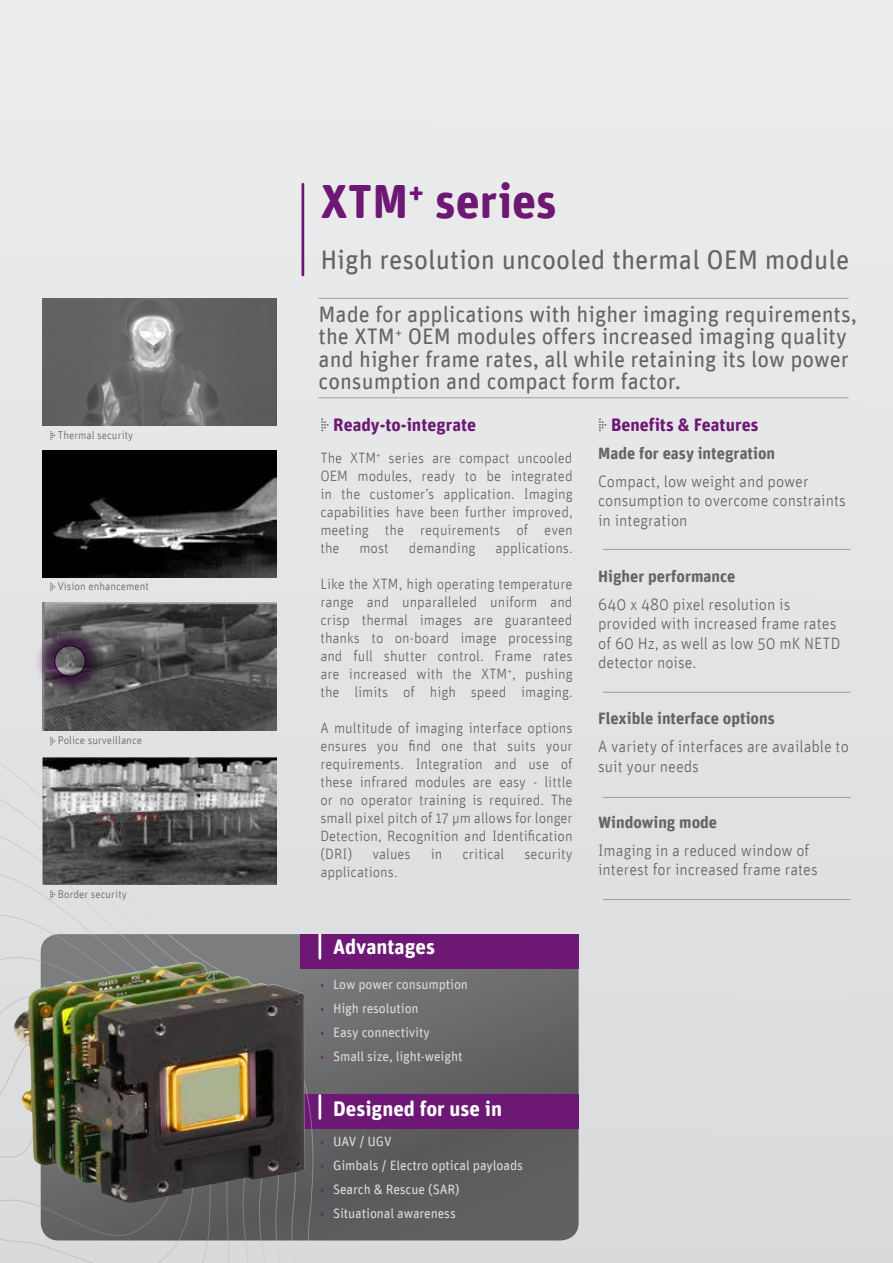
<style>
.page{position:relative;width:893px;height:1263px;background:#e5e6e7}
.page>*{position:absolute;margin:0;border:0;box-sizing:border-box;transform-origin:0 0}
.t1{font:700 48px "Unit Rounded";color:#6d1874}
.t2{font:27px "Unit Rounded";color:#646567}
.t3{font:22.5px/22.5px "Unit Rounded";color:#646567}
.t4{font:700 21px "Unit Rounded OT";color:#fff}
.t5{font:700 18px "Unit Rounded OT";color:#6d1874}
.t6{font:300 16.5px/19.5px "Unit Rounded";color:#646567}
.t7{font:700 16.5px "Unit Rounded";color:#646567}
.t8{font:300 15px/18px "Unit Rounded";color:#646567;text-align:justify}
.t9{font:13.5px "Unit Rounded";letter-spacing:-.01em;color:#d9dadb}
.t10{font:300 11.25px "Unit Rounded";color:#646567}
.s1{color:#646567}
.s2{font-size:10.5px;color:#6d1874}
</style>
<div class="page">
<svg style="left:41px;top:934px;width:538px;height:306px;background:#636265"></svg>
<div style="left:300px;top:934px;width:279px;height:34px;background:#6d1874"></div>
<div style="left:300px;top:1095px;width:279px;height:34px;background:#6d1874"></div>
<hr style="left:319px;top:398px;width:530px;height:1px;background:#9c9e9f">
<hr style="left:319px;top:298px;width:530px;height:1px;background:#9c9e9f">
<svg style="left:0;top:703px;width:351px;height:560px"></svg>
<hr style="left:319px;top:934px;width:2px;height:24px;background:#fff">
<hr style="left:603px;top:899px;width:247px;height:1px;background:#9c9e9f">
<hr style="left:603px;top:797px;width:247px;height:1px;background:#9c9e9f">
<hr style="left:603px;top:692px;width:247px;height:1px;background:#9c9e9f">
<hr style="left:603px;top:549px;width:247px;height:1px;background:#9c9e9f">
<img style="left:43px;top:757px;width:233px;height:128px">
<img style="left:43px;top:298px;width:233px;height:128px">
<img style="left:43px;top:450px;width:233px;height:128px">
<img style="left:43px;top:603px;width:233px;height:127px">
<svg style="left:50px;top:431px;width:5px;height:9px"></svg>
<svg style="left:50px;top:582px;width:5px;height:9px"></svg>
<svg style="left:50px;top:737px;width:5px;height:8px"></svg>
<svg style="left:50px;top:890px;width:5px;height:9px"></svg>
<img style="left:13px;top:962px;width:292px;height:241px">
<div style="left:34px;top:625px;width:72px;height:72px;background:#6d1874;opacity:.75"></div>
<svg style="left:55px;top:646px;width:30px;height:30px"></svg>
<div style="left:54px;top:645px;width:32px;height:32px;border:2px solid #6d1874;border-radius:50%"></div>
<hr style="left:301px;top:184px;width:3px;height:91px;background:#6d1874">
<p class="t10" style="left:58px;top:428px;width:77px">Thermal security</p>
<p class="t10" style="left:58px;top:580px;width:93px">Vision enhancement</p>
<p class="t10" style="left:58px;top:734px;width:86px">Police surveillance</p>
<p class="t10" style="left:58px;top:887px;width:71px">Border security</p>
<h1 class="t1" style="left:320px;top:172px;width:238px">XTM<sup>+</sup> series</h1>
<h2 class="t2" style="left:320px;top:244px;width:530px">High resolution uncooled thermal OEM module</h2>
<h3 class="t3" style="left:319px;top:302px;width:540px">Made for applications with higher imaging requirements, the XTM<sup>+</sup> OEM modules offers increased imaging quality and higher frame rates, all while retaining its low power consumption and compact form factor.</h3>
<p class="t5" style="left:320px;top:413px;width:157px"><span class="s1">▶</span> Ready-to-integrate</p>
<p class="t8" style="left:320px;top:449px;width:254px">The XTM<sup>+</sup> series are compact uncooled OEM modules, ready to be integrated in the customer’s application. Imaging capabilities have been further improved, meeting the requirements of even the</p>
<p class="t8" style="left:359px;top:539px;width:31px">most</p>
<p class="t8" style="left:409px;top:539px;width:68px">demanding</p>
<p class="t8" style="left:495px;top:539px;width:79px">applications.</p>
<p class="t8" style="left:320px;top:575px;width:254px">Like the XTM, high operating temperature range and unparalleled uniform and crisp thermal images are guaranteed thanks to on-board image processing and full shutter control. Frame rates are increased with the XTM<sup>+</sup>, pushing the limits of high speed imaging.</p>
<p class="t8" style="left:320px;top:719px;width:254px">A multitude of imaging interface options ensures you find one that suits your requirements. Integration and use of these infrared modules are easy - little or no operator training is required. The small pixel pitch of 17 µm allows for longer Detection, Recognition and Identification (DRI)</p>
<p class="t8" style="left:372px;top:845px;width:40px">values</p>
<p class="t8" style="left:431px;top:845px;width:13px">in</p>
<p class="t8" style="left:462px;top:845px;width:43px">critical</p>
<p class="t8" style="left:524px;top:845px;width:50px">security</p>
<p class="t8" style="left:320px;top:863px;width:79px">applications.</p>
<h3 class="t4" style="left:333px;top:934px;width:103px">Advantages</h3>
<p class="t9" style="left:320px;top:976px;width:149px"><span class="s2">•</span> Low power consumption</p>
<p class="t9" style="left:320px;top:1000px;width:100px"><span class="s2">•</span> High resolution</p>
<p class="t9" style="left:320px;top:1024px;width:111px"><span class="s2">•</span> Easy connectivity</p>
<p class="t9" style="left:320px;top:1048px;width:144px"><span class="s2">•</span> Small size, light-weight</p>
<h3 class="t4" style="left:333px;top:1096px;width:170px">Designed for use in</h3>
<p class="t9" style="left:320px;top:1133px;width:73px"><span class="s2">•</span> UAV / UGV</p>
<p class="t9" style="left:320px;top:1157px;width:204px"><span class="s2">•</span> Gimbals / Electro optical payloads</p>
<p class="t9" style="left:320px;top:1181px;width:141px"><span class="s2">•</span> Search &amp; Rescue (SAR)</p>
<p class="t9" style="left:320px;top:1205px;width:137px"><span class="s2">•</span> Situational awareness</p>
<p class="t5" style="left:598px;top:413px;width:162px"><span class="s1">▶</span> Benefits &amp; Features</p>
<p class="t7" style="left:598px;top:443px;width:179px">Made for easy integration</p>
<p class="t6" style="left:598px;top:471px;width:249px">Compact, low weight and power consumption to overcome constraints in integration</p>
<p class="t7" style="left:598px;top:566px;width:139px">Higher performance</p>
<p class="t6" style="left:598px;top:594px;width:244px">640 x 480 pixel resolution is provided with increased frame rates of 60 Hz, as well as low 50 mK NETD detector noise.</p>
<p class="t7" style="left:598px;top:708px;width:178px">Flexible interface options</p>
<p class="t6" style="left:598px;top:736px;width:252px">A variety of interfaces are available to suit your needs</p>
<p class="t7" style="left:598px;top:812px;width:121px">Windowing mode</p>
<p class="t6" style="left:598px;top:840px;width:221px">Imaging in a reduced window of interest for increased frame rates</p>
</div>
